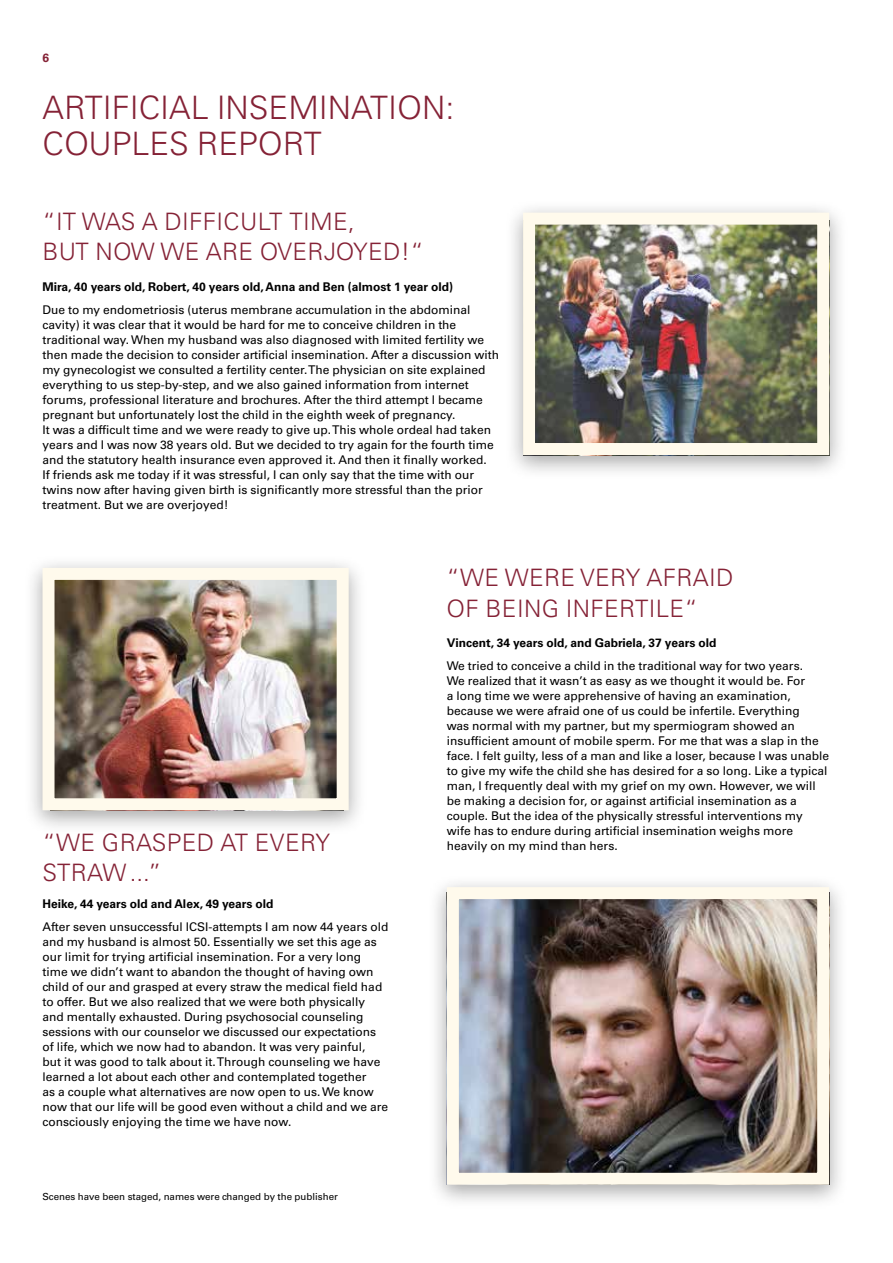
<style>
.page{position:relative;width:893px;height:1263px;background:#fff}
.page>*{position:absolute;margin:0;border:0;box-sizing:border-box;transform-origin:0 0}
.t1{font:300 32.25px/36px "Univers LT Std";color:#852236}
.t2{font:300 24px/30px "Univers LT Std";letter-spacing:.015em;color:#852236}
.t3{font:12px/15px "Univers LT Std";color:#000}
.t4{font:700 12px "Univers LT Std";color:#000}
.t5{font:700 12px "Univers LT Std";color:#852236}
.t6{font:9.75px "Univers LT Std";color:#000}
</style>
<div class="page">
<div style="left:504px;top:200px;width:344px;height:280px;background:#000;opacity:.35"></div>
<img style="left:536px;top:226px;width:280px;height:216px">
<div style="left:523px;top:213px;width:306px;height:242px;border:12px solid #fffaec"></div>
<div style="left:24px;top:555px;width:343px;height:280px;background:#000;opacity:.35"></div>
<img style="left:56px;top:581px;width:280px;height:216px">
<div style="left:43px;top:568px;width:306px;height:242px;border:12px solid #fffaec"></div>
<div style="left:428px;top:874px;width:420px;height:336px;background:#000;opacity:.35"></div>
<img style="left:460px;top:900px;width:356px;height:272px">
<div style="left:447px;top:887px;width:382px;height:298px;border:12px solid #fffaec"></div>
<p class="t5" style="left:43px;top:51px;width:8px">6</p>
<h1 class="t1" style="left:43px;top:90px;width:413px">ARTIFICIAL INSEMINATION:<br>COUPLES REPORT</h1>
<h2 class="t2" style="left:43px;top:206px;width:383px">“IT WAS A DIFFICULT TIME,<br>BUT NOW WE ARE OVERJOYED!“</h2>
<p class="t4" style="left:43px;top:279px;width:412px">Mira, 40 years old, Robert, 40 years old, Anna and Ben (almost 1 year old)</p>
<p class="t3" style="left:43px;top:302px;width:458px">Due to my endometriosis (uterus membrane accumulation in the abdominal cavity) it was clear that it would be hard for me to conceive children in the traditional way. When my husband was also diagnosed with limited fertility we then made the decision to consider artificial insemination. After a discussion with my gynecologist we consulted a fertility center. The physician on site explained everything to us step-by-step, and we also gained information from internet forums, professional literature and brochures. After the third attempt I became pregnant but unfortunately lost the child in the eighth week of pregnancy.<br>It was a difficult time and we were ready to give up. This whole ordeal had taken years and I was now 38 years old. But we decided to try again for the fourth time and the statutory health insurance even approved it. And then it finally worked.<br>If friends ask me today if it was stressful, I can only say that the time with our twins now after having given birth is significantly more stressful than the prior treatment. But we are overjoyed!</p>
<h2 class="t2" style="left:43px;top:827px;width:289px">“WE GRASPED AT EVERY<br>STRAW...”</h2>
<p class="t4" style="left:43px;top:896px;width:232px">Heike, 44 years old and Alex, 49 years old</p>
<p class="t3" style="left:43px;top:919px;width:347px">After seven unsuccessful ICSI-attempts I am now 44 years old and my husband is almost 50. Essentially we set this age as our limit for trying artificial insemination. For a very long time we didn’t want to abandon the thought of having own child of our and grasped at every straw the medical field had to offer. But we also realized that we were both physically and mentally exhausted. During psychosocial counseling sessions with our counselor we discussed our expectations of life, which we now had to abandon. It was very painful,<br>but it was good to talk about it. Through counseling we have learned a lot about each other and contemplated together<br>as a couple what alternatives are now open to us. We know now that our life will be good even without a child and we are consciously enjoying the time we have now.</p>
<p class="t6" style="left:43px;top:1191px;width:297px">Scenes have been staged, names were changed by the publisher</p>
<h2 class="t2" style="left:446px;top:563px;width:289px">“WE WERE VERY AFRAID<br>OF BEING INFERTILE“</h2>
<p class="t4" style="left:447px;top:635px;width:271px">Vincent, 34 years old, and Gabriela, 37 years old</p>
<p class="t3" style="left:447px;top:658px;width:384px">We tried to conceive a child in the traditional way for two years.<br>We realized that it wasn’t as easy as we thought it would be. For<br>a long time we were apprehensive of having an examination, because we were afraid one of us could be infertile. Everything<br>was normal with my partner, but my spermiogram showed an insufficient amount of mobile sperm. For me that was a slap in the face. I felt guilty, less of a man and like a loser, because I was unable to give my wife the child she has desired for a so long. Like a typical man, I frequently deal with my grief on my own. However, we will be making a decision for, or against artificial insemination as a couple. But the idea of the physically stressful interventions my wife has to endure during artificial insemination weighs more heavily on my mind than hers.</p>
</div>
